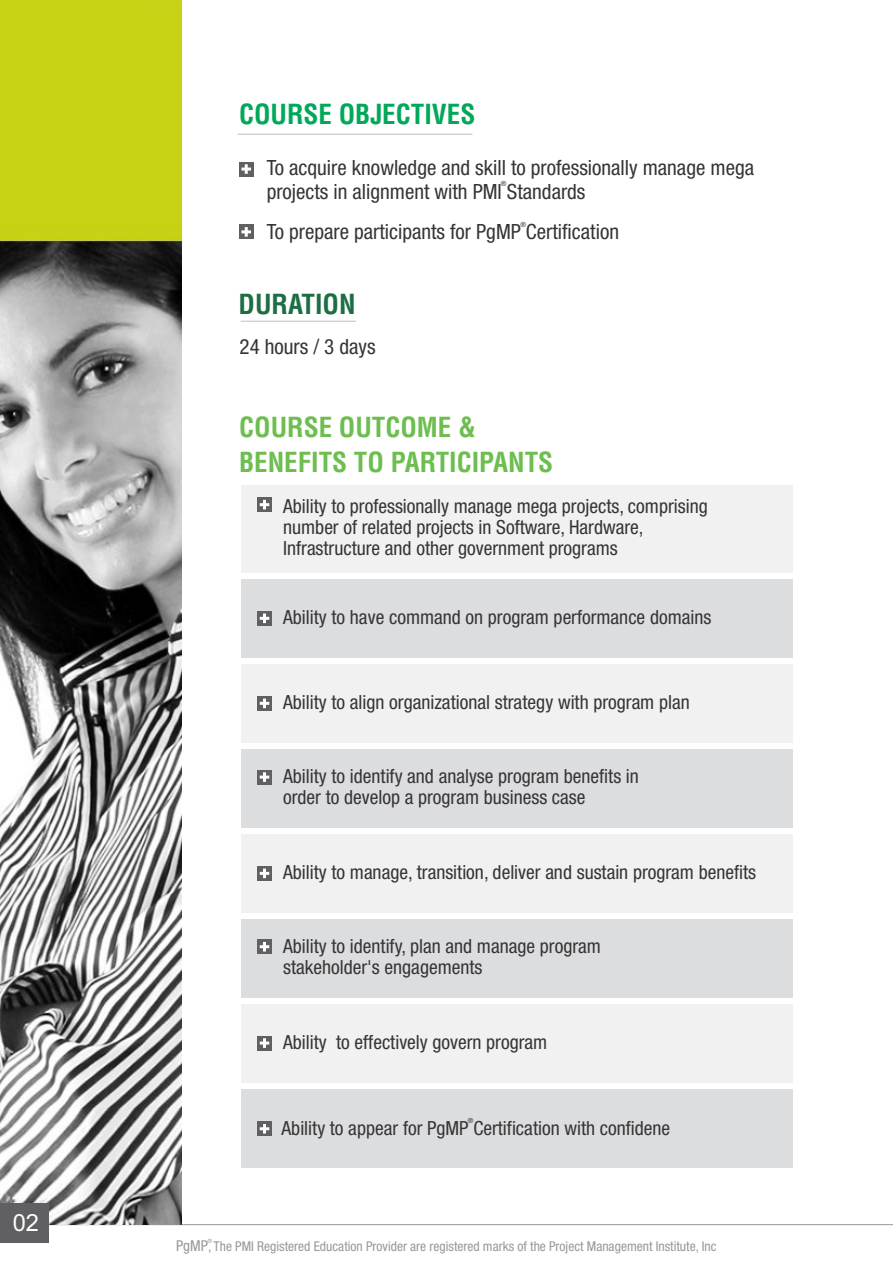
<style>
.page{position:relative;width:893px;height:1263px;background:#fff}
.page>*{position:absolute;margin:0;border:0;box-sizing:border-box;transform-origin:0 0}
.t1{font:700 condensed 27px/34.8px "Helvetica";color:#6dbe4f}
.t2{font:700 condensed 27px "Helvetica";color:#00a859}
.t3{font:700 condensed 27px "Helvetica";color:#1e6e44}
.t4{font:23.7px "Arial";color:#fefefe}
.t5{font:condensed 21px/24px "Helvetica 57";color:#373435}
.t6{font:condensed 19.5px/20.7px "Helvetica 57";color:#373435}
.t7{font:condensed 13.5px "Helvetica 57";color:#96989a}
.t8{font:condensed 7.05px "Helvetica 57";color:#373435}
.t9{font:condensed 5.85px "Helvetica 57";color:#96989a}
.s1{font-size:15px}
</style>
<div class="page">
<div style="left:241px;top:1089px;width:551px;height:78px;background:#dcdddf"></div>
<div style="left:241px;top:1004px;width:551px;height:78px;background:#f1f1f2"></div>
<div style="left:241px;top:919px;width:551px;height:78px;background:#dcdddf"></div>
<div style="left:241px;top:834px;width:551px;height:78px;background:#f1f1f2"></div>
<div style="left:241px;top:749px;width:551px;height:78px;background:#dcdddf"></div>
<div style="left:241px;top:664px;width:551px;height:78px;background:#f1f1f2"></div>
<div style="left:241px;top:579px;width:551px;height:78px;background:#dcdddf"></div>
<div style="left:241px;top:485px;width:551px;height:87px;background:#f1f1f2"></div>
<div style="left:239px;top:162px;width:14px;height:14px;background:#606062"></div>
<svg style="left:241px;top:164px;width:10px;height:10px"></svg>
<div style="left:239px;top:225px;width:14px;height:14px;background:#606062"></div>
<svg style="left:241px;top:227px;width:10px;height:10px"></svg>
<svg style="left:48px;top:1224px;width:845px;height:19px"></svg>
<svg style="left:258px;top:498px;width:14px;height:14px"></svg>
<svg style="left:260px;top:500px;width:9px;height:9px"></svg>
<svg style="left:258px;top:696px;width:14px;height:14px"></svg>
<svg style="left:260px;top:698px;width:9px;height:10px"></svg>
<div style="left:258px;top:770px;width:14px;height:14px;background:#606062"></div>
<svg style="left:260px;top:772px;width:9px;height:10px"></svg>
<svg style="left:258px;top:866px;width:14px;height:14px"></svg>
<svg style="left:260px;top:868px;width:9px;height:10px"></svg>
<div style="left:258px;top:940px;width:14px;height:14px;background:#606062"></div>
<svg style="left:260px;top:942px;width:9px;height:9px"></svg>
<div style="left:258px;top:1036px;width:14px;height:14px;background:#606062"></div>
<svg style="left:260px;top:1038px;width:9px;height:10px"></svg>
<svg style="left:258px;top:611px;width:14px;height:14px"></svg>
<svg style="left:260px;top:613px;width:9px;height:10px"></svg>
<svg style="left:258px;top:1122px;width:14px;height:14px"></svg>
<svg style="left:260px;top:1124px;width:9px;height:9px"></svg>
<img style="left:0;top:0;width:182px;height:1225px">
<hr style="left:237px;top:134px;width:235px;height:1px;background:#bdbfc1">
<hr style="left:241px;top:321px;width:115px;height:1px;background:#bdbfc1">
<div style="left:0;top:1204px;width:48px;height:39px;background:#606062"></div>
<p class="t4" style="left:13px;top:1214px;width:28px">02</p>
<h1 class="t2" style="left:239px;top:103px;width:238px">COURSE OBJECTIVES</h1>
<p class="t5" style="left:267px;top:157px;width:489px">To acquire knowledge and skill to professionally manage mega projects in alignment with PMI Standards</p>
<p class="t5" style="left:267px;top:221px;width:354px">To prepare participants for PgMP Certification</p>
<p class="t8" style="left:501px;top:181px;width:7px">®</p>
<p class="t8" style="left:520px;top:222px;width:7px">®</p>
<h1 class="t3" style="left:239px;top:293px;width:119px">DURATION</h1>
<p class="t5" style="left:240px;top:337px;width:137px">24 hours / 3 days</p>
<h1 class="t1" style="left:239px;top:412px;width:316px">COURSE OUTCOME &amp;<br>BENEFITS TO PARTICIPANTS</h1>
<p class="t6" style="left:283px;top:498px;width:426px">Ability to professionally manage mega projects, comprising number of related projects in Software, Hardware,<br>Infrastructure and other government programs</p>
<p class="t6" style="left:283px;top:608px;width:430px">Ability to have command on program performance domains</p>
<p class="t6" style="left:283px;top:693px;width:408px">Ability to align organizational strategy with program plan</p>
<p class="t6" style="left:283px;top:768px;width:357px">Ability to identify and analyse program benefits in order to develop a program business case</p>
<p class="t6" style="left:283px;top:863px;width:474px">Ability to manage, transition, deliver and sustain program benefits</p>
<p class="t6" style="left:283px;top:938px;width:319px">Ability to identify, plan and manage program stakeholder's engagements</p>
<p class="t6" style="left:283px;top:1033px;width:266px">Ability to effectively govern program</p>
<p class="t8" style="left:468px;top:1118px;width:7px">®</p>
<p class="t6" style="left:282px;top:1119px;width:390px">Ability to appear for PgMP Certification with confidene</p>
<p class="t9" style="left:207px;top:1239px;width:6px">®</p>
<p class="t7" style="left:176px;top:1241px;width:542px"><span class="s1">PgMP</span>, The PMI Registered Education Provider are registered marks of the Project Management Institute, Inc</p>
</div>
